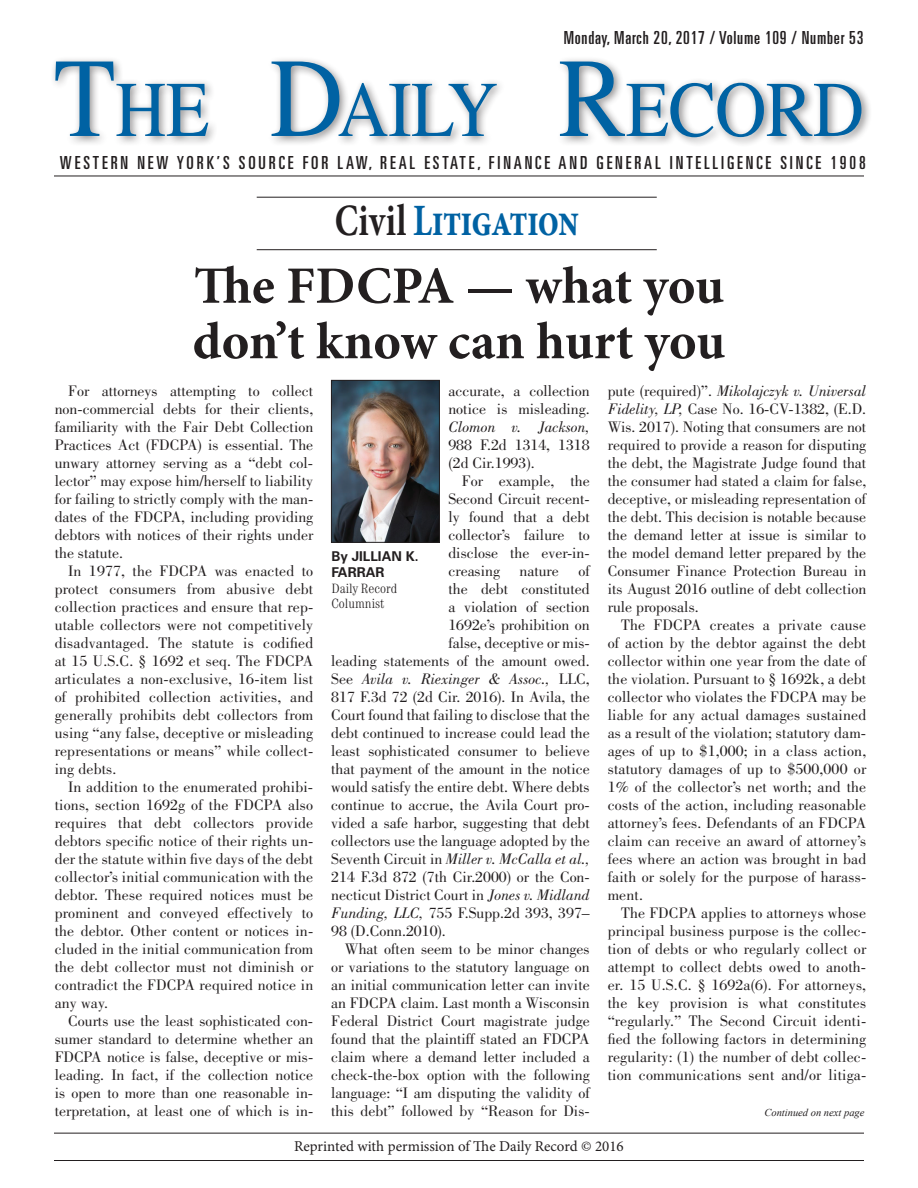
<style>
.page{position:relative;width:918px;height:1188px;background:#fff}
.page>*{position:absolute;margin:0;border:0;box-sizing:border-box;transform-origin:0 0}
.t1{font:78.75px "Times";letter-spacing:-.005em;color:#0062a3;scale:.9 1}
.t2{font:700 52.5px/55.5px "Minion Pro";color:#231f20}
.t3{font:700 44.85px "Minion Pro";letter-spacing:-.03em;color:#0062a3;scale:.77 1}
.t4{font:ultra-condensed 18px "Univers LT Std";letter-spacing:.16em;color:#231f20}
.t5{font:ultra-condensed 18px "Univers LT Std";letter-spacing:.045em;color:#231f20}
.t6{font:15.75px/18px "Bodoni Std";color:#231f20;text-align:justify}
.t7{font:italic 15.75px "Bodoni Std";color:#231f20}
.t8{font:15px "Minion Pro";color:#231f20}
.t9{font:300 condensed 13.5px/15.8px "Century";color:#231f20}
.t10{font:700 13.5px/15.8px "Univers LT Std";color:#231f20}
.t11{font:italic 10.5px "Times New Roman";color:#231f20}
.s1{font-size:112.5px}
.s2{color:#231f20}
.s3{font-style:normal}
.s4{font-style:italic}
</style>
<div class="page">
<hr style="left:54px;top:1133px;width:810px;height:1px;background:#231f20">
<hr style="left:54px;top:1160px;width:810px;height:1px;background:#231f20">
<div style="left:50px;top:56px;width:823px;height:92px;background:#231f20;opacity:.5"></div>
<hr style="left:54px;top:176px;width:810px;height:1px;background:#231f20">
<hr style="left:257px;top:249px;width:400px;height:1px;background:#231f20">
<hr style="left:257px;top:197px;width:400px;height:1px;background:#231f20">
<img style="left:333px;top:382px;width:105px;height:159px">
<div style="left:331px;top:380px;width:109px;height:163px;border:1px solid #231f20"></div>
<p class="t5" style="left:564px;top:27px;width:301px">MONDAY, MARCH 20, 2017 / VOLUME 109 / NUMBER 53</p>
<h1 class="t1" style="left:54px;top:36px;width:845px"><span class="s1">T</span>HE <span class="s1">D</span>AILY <span class="s1">R</span>ECORD</h1>
<p class="t4" style="left:60px;top:152px;width:807px">WESTERN NEW YORK’S SOURCE FOR LAW, REAL ESTATE, FINANCE AND GENERAL INTELL IGENCE SINCE 1908</p>
<h3 class="t3" style="left:335px;top:189px;width:318px"><span class="s2">Civil</span> Litigation</h3>
<h2 class="t2" style="left:193px;top:258px;width:534px">The FDCPA — what you don’t know can hurt you</h2>
<p class="t6" style="left:55px;top:382px;width:260px;text-indent:13px">For attorneys attempting to collect non-commercial debts for their clients, familiarity with the Fair Debt Collection Practices Act (FDCPA) is essential. The unwary attorney serving as a “debt col&shy;lector” may expose him/herself to liability for failing to strictly comply with the man&shy;dates of the FDCPA, including providing debtors with notices of their rights under the statute.</p>
<p class="t6" style="left:55px;top:562px;width:260px;text-indent:13px">In 1977, the FDCPA was enacted to protect consumers from abusive debt collection practices and ensure that rep&shy;utable collectors were not competitively disadvantaged. The statute is codified at 15 U.S.C. § 1692 et seq. The FDCPA articulates a non-exclusive, 16-item list of prohibited collection activities, and generally prohibits debt collectors from using “any false, deceptive or misleading representations or means” while collect&shy;ing debts.</p>
<p class="t6" style="left:55px;top:778px;width:260px;text-indent:13px">In addition to the enumerated prohibi&shy;tions, section 1692g of the FDCPA also requires that debt collectors provide debtors specific notice of their rights un&shy;der the statute within five days of the debt collector’s initial communication with the debtor. These required notices must be prominent and conveyed effectively to the debtor. Other content or notices in&shy;cluded in the initial communication from the debt collector must not diminish or contradict the FDCPA required notice in any way.</p>
<p class="t6" style="left:55px;top:1012px;width:260px;text-indent:13px">Courts use the least sophisticated con&shy;sumer standard to determine whether an FDCPA notice is false, deceptive or mis&shy;leading. In fact, if the collection notice is open to more than one reasonable in&shy;terpretation, at least one of which is in-</p>
<p class="t6" style="left:448px;top:382px;width:143px">accurate, a collection notice is misleading.</p>
<p class="t7" style="left:448px;top:418px;width:143px">Clomon v. Jackson,</p>
<p class="t6" style="left:448px;top:436px;width:143px">988 F.2d 1314, 1318 (2d Cir.1993).</p>
<p class="t6" style="left:462px;top:472px;width:129px">For example, the</p>
<p class="t6" style="left:448px;top:490px;width:143px">Second Circuit recent-</p>
<p class="t6" style="left:448px;top:508px;width:143px">ly found that a debt</p>
<p class="t6" style="left:448px;top:526px;width:143px">collector’s failure to</p>
<p class="t6" style="left:448px;top:544px;width:143px">disclose the ever-in-</p>
<p class="t6" style="left:448px;top:562px;width:143px">creasing nature of</p>
<p class="t6" style="left:448px;top:580px;width:143px">the debt constituted</p>
<p class="t6" style="left:448px;top:598px;width:143px">a violation of section</p>
<p class="t6" style="left:448px;top:616px;width:143px">1692e’s prohibition on</p>
<p class="t6" style="left:448px;top:634px;width:143px">false, deceptive or mis-</p>
<p class="t6" style="left:331px;top:652px;width:260px">leading statements of the amount owed.</p>
<p class="t7" style="left:331px;top:670px;width:260px"><span class="s3">See</span> Avila v. Riexinger &amp; Assoc., <span class="s3">LLC,</span></p>
<p class="t6" style="left:331px;top:688px;width:260px">817 F.3d 72 (2d Cir. 2016). In Avila, the</p>
<p class="t6" style="left:331px;top:706px;width:260px">Court found that failing to disclose that the</p>
<p class="t6" style="left:331px;top:724px;width:260px">debt continued to increase could lead the</p>
<p class="t6" style="left:331px;top:742px;width:260px">least sophisticated consumer to believe</p>
<p class="t6" style="left:331px;top:760px;width:260px">that payment of the amount in the notice</p>
<p class="t6" style="left:331px;top:778px;width:260px">would satisfy the entire debt. Where debts</p>
<p class="t6" style="left:331px;top:796px;width:260px">continue to accrue, the Avila Court pro-</p>
<p class="t6" style="left:331px;top:814px;width:260px">vided a safe harbor, suggesting that debt</p>
<p class="t6" style="left:331px;top:832px;width:260px">collectors use the language adopted by the</p>
<p class="t7" style="left:331px;top:850px;width:260px"><span class="s3">Seventh Circuit in</span> Miller v. McCalla et al.,</p>
<p class="t6" style="left:331px;top:868px;width:260px">214 F.3d 872 (7th Cir.2000) or the Con-</p>
<p class="t6" style="left:331px;top:886px;width:260px">necticut District Court in <span class="s4">Jones v. Midland</span></p>
<p class="t6" style="left:331px;top:904px;width:260px"><span class="s4">Funding, LLC,</span> 755 F.Supp.2d 393, 397–</p>
<p class="t6" style="left:331px;top:922px;width:116px">98 (D.Conn.2010).</p>
<p class="t6" style="left:345px;top:940px;width:247px">What often seem to be minor changes</p>
<p class="t6" style="left:331px;top:958px;width:260px">or variations to the statutory language on</p>
<p class="t6" style="left:331px;top:976px;width:260px">an initial communication letter can invite</p>
<p class="t6" style="left:331px;top:994px;width:260px">an FDCPA claim. Last month a Wisconsin</p>
<p class="t6" style="left:331px;top:1012px;width:260px">Federal District Court magistrate judge</p>
<p class="t6" style="left:331px;top:1030px;width:260px">found that the plaintiff stated an FDCPA</p>
<p class="t6" style="left:331px;top:1048px;width:260px">claim where a demand letter included a</p>
<p class="t6" style="left:331px;top:1066px;width:260px">check-the-box option with the following</p>
<p class="t6" style="left:331px;top:1084px;width:260px">language: “I am disputing the validity of</p>
<p class="t6" style="left:331px;top:1102px;width:260px">this debt” followed by “Reason for Dis-</p>
<p class="t10" style="left:331px;top:549px;width:89px">By JILLIAN K.<br>FARRAR</p>
<p class="t9" style="left:331px;top:580px;width:67px">Daily Record<br>Columnist</p>
<p class="t6" style="left:608px;top:382px;width:260px">pute (required)”. <span class="s4">Mikolajczyk v. Universal Fidelity, LP,</span> Case No. 16-CV-1382, (E.D.<br>Wis. 2017). Noting that consumers are not required to provide a reason for disputing the debt, the Magistrate Judge found that the consumer had stated a claim for false, deceptive, or misleading representation of the debt. This decision is notable because the demand letter at issue is similar to the model demand letter prepared by the Consumer Finance Protection Bureau in its August 2016 outline of debt collection rule proposals.</p>
<p class="t6" style="left:608px;top:616px;width:260px;text-indent:13px">The FDCPA creates a private cause of action by the debtor against the debt collector within one year from the date of the violation. Pursuant to § 1692k, a debt collector who violates the FDCPA may be liable for any actual damages sustained as a result of the violation; statutory dam&shy;ages of up to $1,000; in a class action, statutory damages of up to $500,000 or 1% of the collector’s net worth; and the costs of the action, including reasonable attorney’s fees. Defendants of an FDCPA claim can receive an award of attorney’s fees where an action was brought in bad faith or solely for the purpose of harass&shy;ment.</p>
<p class="t6" style="left:608px;top:904px;width:260px;text-indent:13px">The FDCPA applies to attorneys whose principal business purpose is the collec&shy;tion of debts or who regularly collect or attempt to collect debts owed to anoth&shy;er. 15 U.S.C. § 1692a(6). For attorneys, the key provision is what constitutes “regularly.” The Second Circuit identi&shy;fied the following factors in determining regularity: (1) the number of debt collec&shy;tion communications sent and/or litiga-</p>
<p class="t11" style="left:764px;top:1105px;width:102px">Continued on next page</p>
<p class="t8" style="left:294px;top:1136px;width:331px">Reprinted with permission of The Daily Record © 2016</p>
</div>
